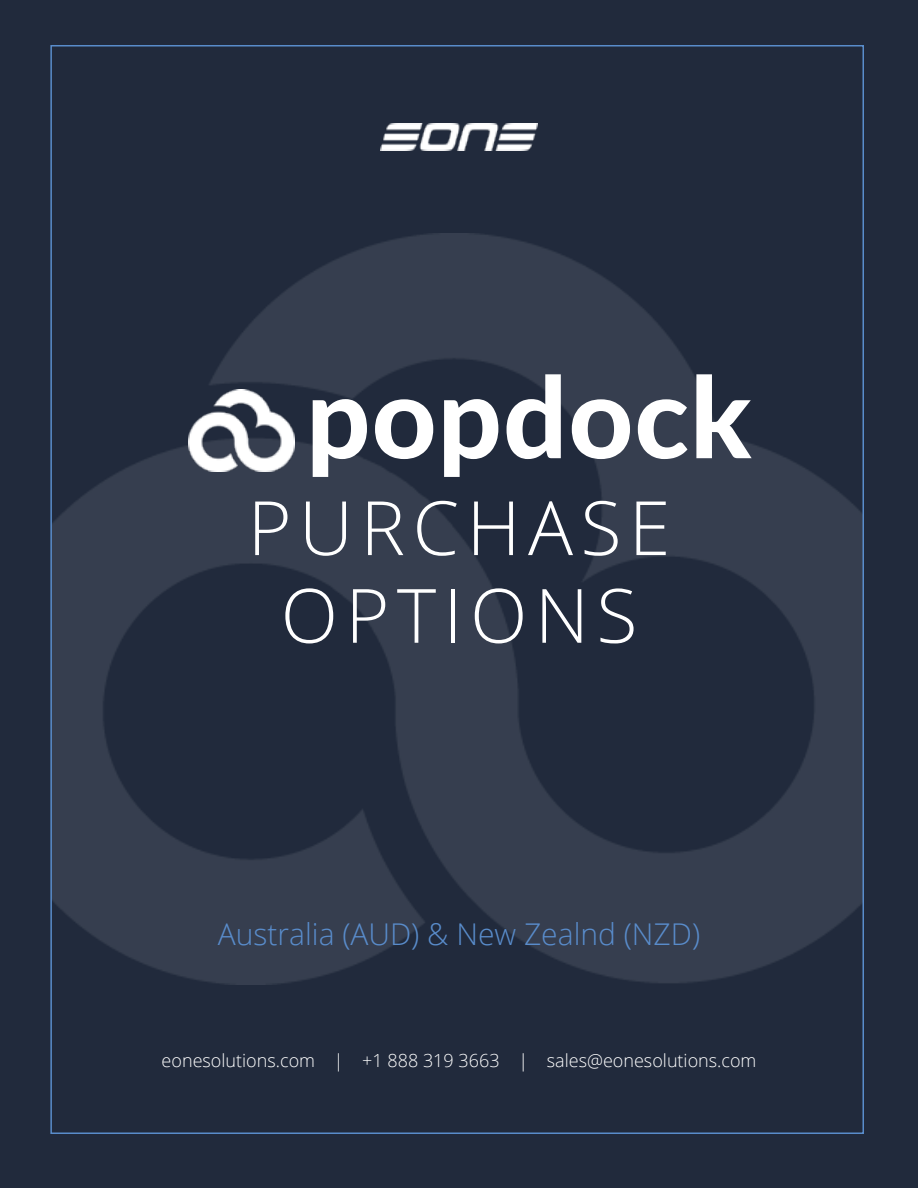
<style>
.page{position:relative;width:918px;height:1188px;background:#212a3c}
.page>*{position:absolute;margin:0;border:0;box-sizing:border-box;transform-origin:0 0}
.t1{font:800 112.5px "Lato";letter-spacing:.01em;color:#fff}
.t2{font:300 75px/87.8px "Open Sans";letter-spacing:.1em;color:#fff;text-align:center}
.t3{font:300 30px "Open Sans";color:#598ccb}
.t4{font:300 18px "Open Sans";color:#fff}
</style>
<div class="page">
<img style="left:53px;top:233px;width:808px;height:751px">
<img style="left:189px;top:389px;width:106px;height:83px">
<img style="left:381px;top:124px;width:156px;height:27px">
<h1 class="t1" style="left:306px;top:334px;width:447px">popdock</h1>
<h2 class="t2" style="left:248px;top:482px;width:424px">PURCHASE<br>OPTIONS</h2>
<h3 class="t3" style="left:218px;top:914px;width:484px">Australia (AUD) &amp; New Zealnd (NZD)</h3>
<p class="t4" style="left:162px;top:1048px;width:596px">eonesolutions.com | +1 888 319 3663 | sales@eonesolutions.com</p>
</div>
